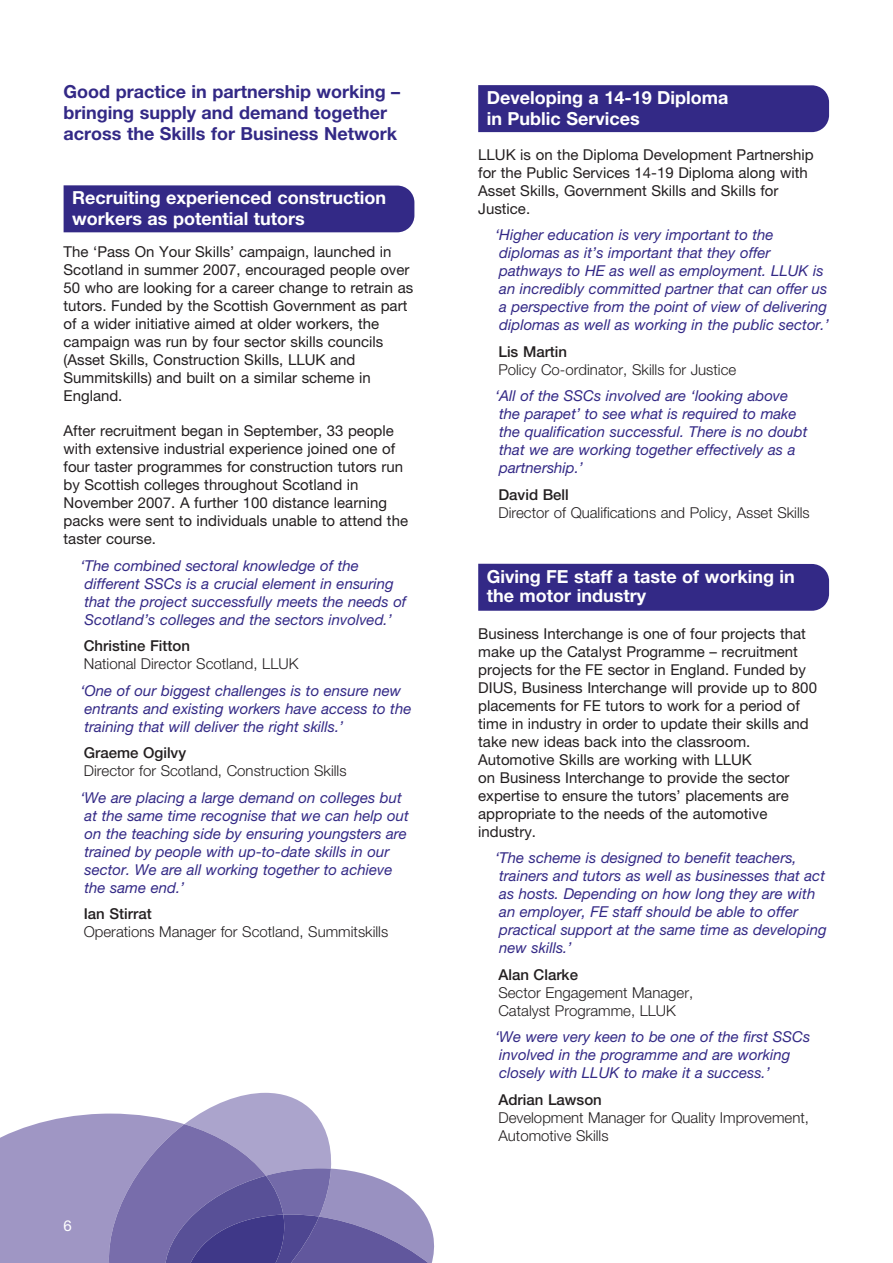
<style>
.page{position:relative;width:893px;height:1263px;background:#fff}
.page>*{position:absolute;margin:0;border:0;box-sizing:border-box;transform-origin:0 0}
.t1{font:700 18px/21px "Helvetica Neue";color:#fff}
.t2{font:700 18px/21px "Helvetica Neue";color:#332986}
.t3{font:italic 15px/18px "Helvetica Neue";color:#332986}
.t4{font:15px/18px "Helvetica Neue";color:#231f20}
.t5{font:300 15px/18px "Helvetica Neue";color:#231f20}
.t6{font:500 15px "Helvetica Neue";color:#231f20}
.t7{font:15px "Helvetica Neue";color:#fff}
</style>
<div class="page">
<svg style="left:0;top:1093px;width:435px;height:170px"></svg>
<div style="left:64px;top:185px;width:350px;height:47px;background:#332986"></div>
<div style="left:478px;top:85px;width:351px;height:47px;background:#332986"></div>
<div style="left:478px;top:564px;width:351px;height:47px;background:#332986"></div>
<p class="t2" style="left:64px;top:83px;width:338px">Good practice in partnership working – bringing supply and demand together across the Skills for Business Network</p>
<p class="t1" style="left:72px;top:189px;width:315px">Recruiting experienced construction workers as potential tutors</p>
<p class="t4" style="left:64px;top:245px;width:351px">The ‘Pass On Your Skills’ campaign, launched in Scotland in summer 2007, encouraged people over 50 who are looking for a career change to retrain as tutors. Funded by the Scottish Government as part of a wider initiative aimed at older workers, the campaign was run by four sector skills councils (Asset Skills, Construction Skills, LLUK and Summitskills) and built on a similar scheme in England.</p>
<p class="t4" style="left:64px;top:424px;width:346px">After recruitment began in September, 33 people with extensive industrial experience joined one of four taster programmes for construction tutors run by Scottish colleges throughout Scotland in November 2007. A further 100 distance learning packs were sent to individuals unable to attend the taster course.</p>
<p class="t3" style="left:81px;top:558px;width:327px">‘The combined sectoral knowledge of the different SSCs is a crucial element in ensuring that the project successfully meets the needs of Scotland’s colleges and the sectors involved.’</p>
<p class="t6" style="left:84px;top:641px;width:108px">Christine Fitton</p>
<p class="t5" style="left:84px;top:656px;width:216px">National Director Scotland, LLUK</p>
<p class="t3" style="left:81px;top:683px;width:332px">‘One of our biggest challenges is to ensure new entrants and existing workers have access to the training that will deliver the right skills.’</p>
<p class="t6" style="left:84px;top:748px;width:104px">Graeme Ogilvy</p>
<p class="t5" style="left:84px;top:764px;width:264px">Director for Scotland, Construction Skills</p>
<p class="t3" style="left:81px;top:790px;width:330px">‘We are placing a large demand on colleges but at the same time recognise that we can help out on the teaching side by ensuring youngsters are trained by people with up-to-date skills in our sector. We are all working together to achieve the same end.’</p>
<p class="t6" style="left:84px;top:909px;width:69px">Ian Stirrat</p>
<p class="t5" style="left:84px;top:925px;width:306px">Operations Manager for Scotland, Summitskills</p>
<p class="t7" style="left:64px;top:1220px;width:10px">6</p>
<p class="t1" style="left:487px;top:89px;width:243px">Developing a 14-19 Diploma in Public Services</p>
<p class="t4" style="left:478px;top:147px;width:337px">LLUK is on the Diploma Development Partnership for the Public Services 14-19 Diploma along with Asset Skills, Government Skills and Skills for Justice.</p>
<p class="t3" style="left:495px;top:227px;width:335px">‘Higher education is very important to the diplomas as it’s important that they offer pathways to HE as well as employment. LLUK is an incredibly committed partner that can offer us a perspective from the point of view of delivering diplomas as well as working in the public sector.’</p>
<p class="t6" style="left:498px;top:346px;width:70px">Lis Martin</p>
<p class="t5" style="left:498px;top:362px;width:239px">Policy Co-ordinator, Skills for Justice</p>
<p class="t3" style="left:495px;top:388px;width:314px">‘All of the SSCs involved are ‘looking above the parapet’ to see what is required to make the qualification successful. There is no doubt that we are working together effectively as a partnership.’</p>
<p class="t6" style="left:498px;top:489px;width:72px">David Bell</p>
<p class="t5" style="left:498px;top:505px;width:313px">Director of Qualifications and Policy, Asset Skills</p>
<p class="t1" style="left:487px;top:568px;width:310px;line-height:19.5px">Giving FE staff a taste of working in the motor industry</p>
<p class="t4" style="left:478px;top:626px;width:340px">Business Interchange is one of four projects that make up the Catalyst Programme – recruitment projects for the FE sector in England. Funded by DIUS, Business Interchange will provide up to 800 placements for FE tutors to work for a period of time in industry in order to update their skills and take new ideas back into the classroom.<br>Automotive Skills are working with LLUK<br>on Business Interchange to provide the sector expertise to ensure the tutors’ placements are appropriate to the needs of the automotive industry.</p>
<p class="t3" style="left:495px;top:850px;width:333px">‘The scheme is designed to benefit teachers, trainers and tutors as well as businesses that act as hosts. Depending on how long they are with an employer, FE staff should be able to offer practical support at the same time as developing new skills.’</p>
<p class="t6" style="left:498px;top:969px;width:81px">Alan Clarke</p>
<p class="t5" style="left:498px;top:985px;width:196px">Sector Engagement Manager,<br>Catalyst Programme, LLUK</p>
<p class="t3" style="left:495px;top:1029px;width:317px">‘We were very keen to be one of the first SSCs involved in the programme and are working closely with LLUK to make it a success.’</p>
<p class="t6" style="left:498px;top:1094px;width:105px">Adrian Lawson</p>
<p class="t5" style="left:498px;top:1110px;width:312px">Development Manager for Quality Improvement,<br>Automotive Skills</p>
</div>
